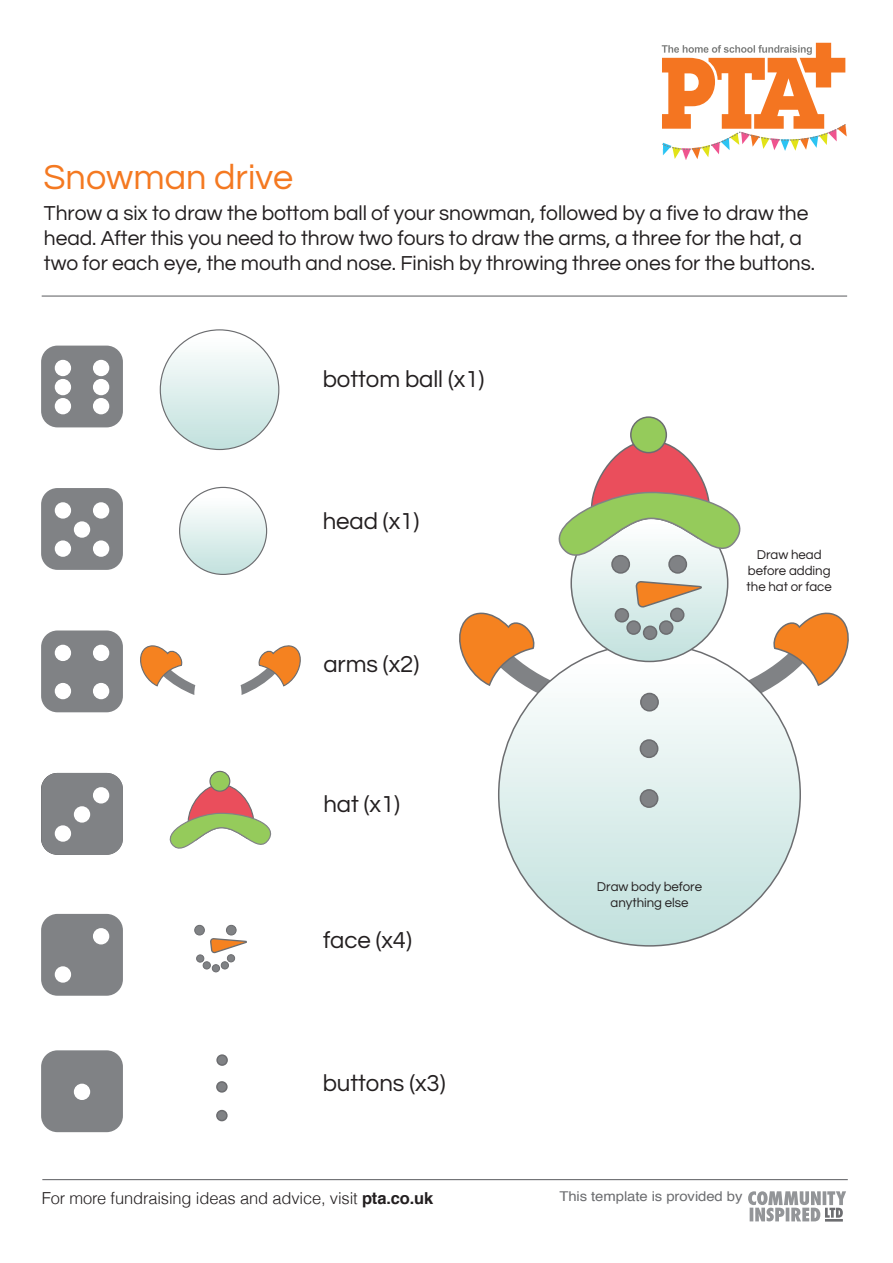
<style>
.page{position:relative;width:893px;height:1263px;background:#fff}
.page>*{position:absolute;margin:0;border:0;box-sizing:border-box;transform-origin:0 0}
.t1{font:36px "Questrial";color:#f47921}
.t2{font:24px "Questrial";letter-spacing:-.005em;color:#231f20}
.t3{font:21px/25.2px "Questrial";letter-spacing:-.005em;color:#231f20}
.t4{font:300 16.5px "Helvetica";letter-spacing:-.01em;color:#231f20}
.t5{font:13.5px "Helvetica";letter-spacing:-.005em;color:#6c6d70;scale:1.1 1}
.t6{font:13.2px/15.9px "Questrial";letter-spacing:-.005em;color:#231f20;text-align:center}
.s1{font-weight:700}
</style>
<div class="page">
<svg style="left:662px;top:43px;width:185px;height:117px"></svg>
<svg style="left:748px;top:1191px;width:98px;height:30px"></svg>
<div style="left:41px;top:1050px;width:82px;height:82px;background:#808285;border-radius:16px"></div>
<div style="left:74px;top:1084px;width:16px;height:16px;background:#fff;border-radius:50%"></div>
<div style="left:41px;top:914px;width:82px;height:82px;background:#808285;border-radius:16px"></div>
<div style="left:55px;top:966px;width:16px;height:17px;background:#fff;border-radius:50%"></div>
<div style="left:93px;top:928px;width:16px;height:16px;background:#fff;border-radius:50%"></div>
<div style="left:41px;top:630px;width:82px;height:82px;background:#808285;border-radius:16px"></div>
<div style="left:55px;top:683px;width:16px;height:16px;background:#fff;border-radius:50%"></div>
<div style="left:55px;top:645px;width:16px;height:16px;background:#fff;border-radius:50%"></div>
<div style="left:93px;top:683px;width:16px;height:16px;background:#fff;border-radius:50%"></div>
<div style="left:93px;top:645px;width:16px;height:16px;background:#fff;border-radius:50%"></div>
<div style="left:41px;top:346px;width:82px;height:81px;background:#808285;border-radius:16px"></div>
<div style="left:55px;top:398px;width:16px;height:16px;background:#fff;border-radius:50%"></div>
<div style="left:55px;top:379px;width:16px;height:16px;background:#fff;border-radius:50%"></div>
<div style="left:55px;top:360px;width:16px;height:16px;background:#fff;border-radius:50%"></div>
<div style="left:93px;top:398px;width:16px;height:16px;background:#fff;border-radius:50%"></div>
<div style="left:93px;top:379px;width:16px;height:16px;background:#fff;border-radius:50%"></div>
<div style="left:93px;top:360px;width:16px;height:16px;background:#fff;border-radius:50%"></div>
<div style="left:41px;top:488px;width:82px;height:82px;background:#808285;border-radius:16px"></div>
<div style="left:55px;top:540px;width:16px;height:17px;background:#fff;border-radius:50%"></div>
<div style="left:74px;top:521px;width:16px;height:17px;background:#fff;border-radius:50%"></div>
<div style="left:55px;top:502px;width:16px;height:17px;background:#fff;border-radius:50%"></div>
<div style="left:93px;top:540px;width:16px;height:17px;background:#fff;border-radius:50%"></div>
<div style="left:93px;top:502px;width:16px;height:17px;background:#fff;border-radius:50%"></div>
<div style="left:41px;top:773px;width:82px;height:82px;background:#808285;border-radius:16px"></div>
<div style="left:55px;top:825px;width:16px;height:17px;background:#fff;border-radius:50%"></div>
<div style="left:74px;top:806px;width:16px;height:17px;background:#fff;border-radius:50%"></div>
<div style="left:93px;top:787px;width:16px;height:16px;background:#fff;border-radius:50%"></div>
<hr style="left:42px;top:295px;width:805px;height:2px;background:#6c6d70">
<hr style="left:42px;top:1179px;width:806px;height:1px;background:#6c6d70">
<svg style="left:140px;top:645px;width:55px;height:50px"></svg>
<svg style="left:241px;top:645px;width:60px;height:50px"></svg>
<svg style="left:160px;top:331px;width:119px;height:118px"></svg>
<div style="left:180px;top:487px;width:87px;height:87px;background:linear-gradient(to bottom,#fdfafa,#c4e3df);border-radius:43px"></div>
<svg style="left:169px;top:783px;width:103px;height:145px"></svg>
<div style="left:210px;top:771px;width:20px;height:20px;background:#95cb5b;border-radius:50%"></div>
<div style="left:209px;top:771px;width:21px;height:21px;border:1px solid #6c6d70;border-radius:50%"></div>
<div style="left:195px;top:925px;width:9px;height:10px;background:#808285;border-radius:50%"></div>
<div style="left:194px;top:925px;width:11px;height:10px;border:1px solid #6c6d70;border-radius:50%"></div>
<div style="left:226px;top:925px;width:10px;height:10px;background:#808285;border-radius:50%"></div>
<div style="left:226px;top:925px;width:11px;height:10px;border:1px solid #6c6d70;border-radius:50%"></div>
<div style="left:197px;top:955px;width:7px;height:7px;background:#808285;border-radius:50%"></div>
<div style="left:196px;top:954px;width:8px;height:8px;border:1px solid #6c6d70;border-radius:50%"></div>
<div style="left:227px;top:955px;width:8px;height:7px;background:#808285;border-radius:50%"></div>
<div style="left:227px;top:954px;width:8px;height:8px;border:1px solid #6c6d70;border-radius:50%"></div>
<div style="left:203px;top:962px;width:7px;height:7px;background:#808285;border-radius:50%"></div>
<div style="left:203px;top:961px;width:8px;height:8px;border:1px solid #6c6d70;border-radius:50%"></div>
<div style="left:212px;top:965px;width:8px;height:7px;background:#808285;border-radius:50%"></div>
<div style="left:212px;top:964px;width:8px;height:8px;border:1px solid #6c6d70;border-radius:50%"></div>
<div style="left:221px;top:962px;width:7px;height:7px;background:#808285;border-radius:50%"></div>
<div style="left:221px;top:961px;width:8px;height:8px;border:1px solid #6c6d70;border-radius:50%"></div>
<svg style="left:210px;top:938px;width:37px;height:17px"></svg>
<svg style="left:499px;top:643px;width:301px;height:303px;background:#d9ecea"></svg>
<div style="left:631px;top:417px;width:35px;height:36px;background:#95cb5b;border-radius:50%"></div>
<div style="left:630px;top:416px;width:37px;height:37px;border:2px solid #6c6d70;border-radius:50%"></div>
<svg style="left:459px;top:439px;width:390px;height:280px"></svg>
<div style="left:641px;top:693px;width:17px;height:18px;background:#808285;border-radius:50%"></div>
<div style="left:640px;top:693px;width:19px;height:18px;border:2px solid #6c6d70;border-radius:50%"></div>
<div style="left:640px;top:740px;width:18px;height:17px;background:#808285;border-radius:50%"></div>
<div style="left:640px;top:739px;width:18px;height:19px;border:2px solid #6c6d70;border-radius:50%"></div>
<div style="left:640px;top:790px;width:18px;height:17px;background:#808285;border-radius:50%"></div>
<div style="left:640px;top:789px;width:18px;height:19px;border:2px solid #6c6d70;border-radius:50%"></div>
<div style="left:217px;top:1055px;width:10px;height:10px;background:#808285;border-radius:50%"></div>
<div style="left:216px;top:1054px;width:12px;height:12px;border:2px solid #6c6d70;border-radius:50%"></div>
<div style="left:217px;top:1082px;width:10px;height:10px;background:#808285;border-radius:50%"></div>
<div style="left:216px;top:1081px;width:12px;height:12px;border:2px solid #6c6d70;border-radius:50%"></div>
<div style="left:217px;top:1110px;width:10px;height:10px;background:#808285;border-radius:50%"></div>
<div style="left:216px;top:1110px;width:12px;height:11px;border:2px solid #6c6d70;border-radius:50%"></div>
<h1 class="t1" style="left:44px;top:160px;width:251px">Snowman drive</h1>
<p class="t3" style="left:44px;top:201px;width:772px">Throw a six to draw the bottom ball of your snowman, followed by a five to draw the head. After this you need to throw two fours to draw the arms, a three for the hat, a two for each eye, the mouth and nose. Finish by throwing three ones for the buttons.</p>
<p class="t2" style="left:323px;top:367px;width:163px">bottom ball (x1)</p>
<p class="t2" style="left:323px;top:509px;width:98px">head (x1)</p>
<p class="t2" style="left:323px;top:652px;width:97px">arms (x2)</p>
<p class="t2" style="left:323px;top:793px;width:78px">hat (x1)</p>
<p class="t2" style="left:323px;top:928px;width:90px">face (x4)</p>
<p class="t2" style="left:323px;top:1071px;width:124px">buttons (x3)</p>
<p class="t6" style="left:747px;top:547px;width:87px">Draw head before adding the hat or face</p>
<p class="t6" style="left:597px;top:879px;width:107px">Draw body before anything else</p>
<p class="t4" style="left:42px;top:1188px;width:393px">For more fundraising ideas and advice, visit <span class="s1">pta.co.uk</span></p>
<p class="t5" style="left:559px;top:1186px;width:168px">This template is provided by</p>
</div>
